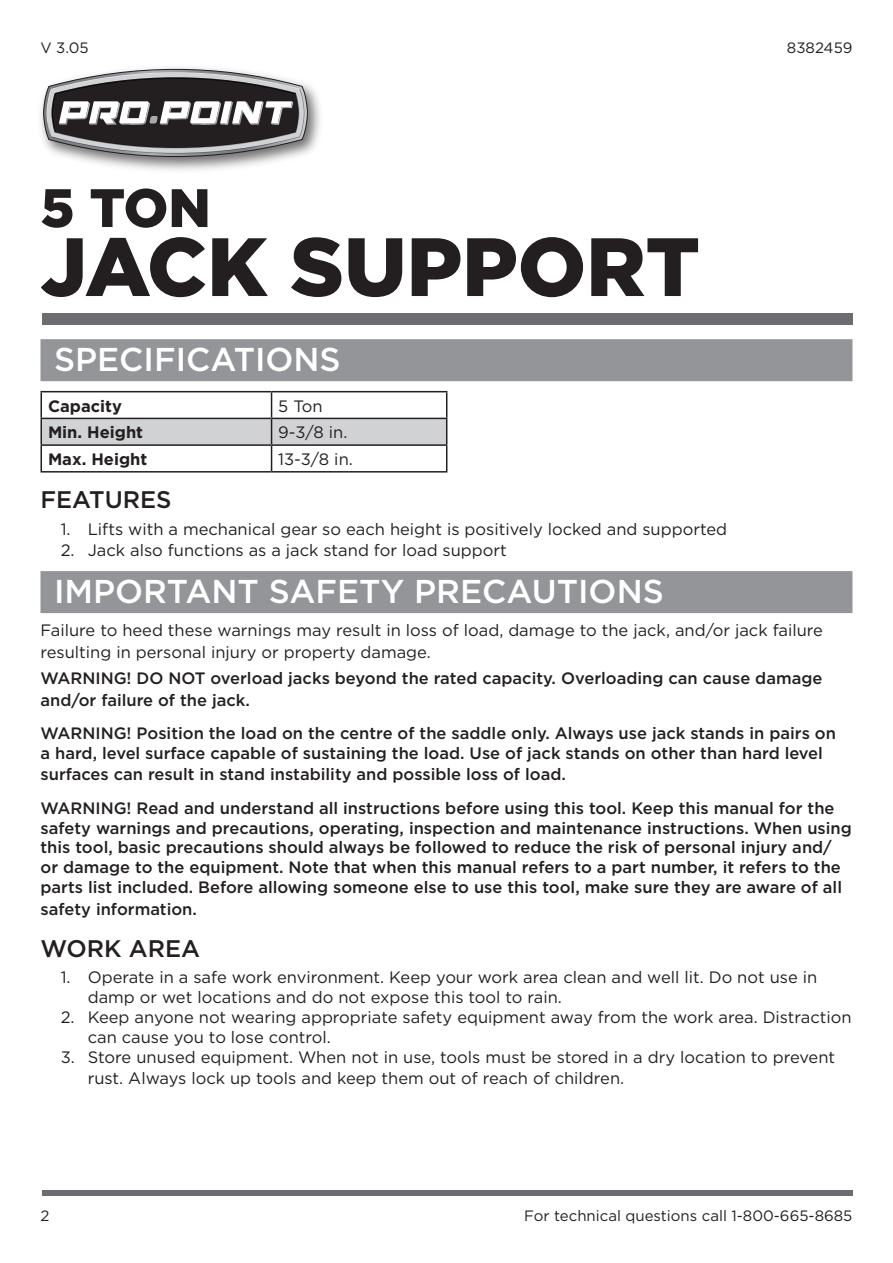
<style>
.page{position:relative;width:893px;height:1263px;background:#fff}
.page>*{position:absolute;margin:0;border:0;box-sizing:border-box;transform-origin:0 0}
.t1{font:900 82.5px "Gotham";color:#231f20}
.t2{font:900 54px "Gotham";color:#231f20}
.Title_Level_1{font:500 33px "Gotham";color:#fff}
.Title_Level_2{font:500 24px "Gotham";color:#231f20}
.Notices{font:500 16.5px/19.8px "Gotham";color:#231f20}
.List_Level_1{font:16.5px/19.8px "Gotham";color:#231f20}
.List_Level_1_Last{font:16.5px/21.6px "Gotham";color:#231f20}
.Table_Headers{font:700 16.5px "Gotham";color:#231f20}
.Table_Body{font:16.5px "Gotham";color:#231f20}
.Header_Footer_Font{font:15px "Gotham";color:#231f20}
</style>
<div class="page">
<img style="left:41px;top:67px;width:279px;height:103px">
<svg style="left:43px;top:69px;width:265px;height:88px"></svg>
<div style="left:42px;top:313px;width:810px;height:11px;background:#6c6d70"></div>
<div style="left:42px;top:1190px;width:810px;height:6px;background:#6c6d70"></div>
<div style="left:40px;top:339px;width:812px;height:42px;background:#939598"></div>
<div style="left:40px;top:571px;width:812px;height:42px;background:#939598"></div>
<hr style="left:40px;top:391px;width:232px;height:1px;background:#231f20">
<hr style="left:40px;top:392px;width:2px;height:26px;background:#231f20">
<hr style="left:272px;top:391px;width:175px;height:1px;background:#231f20">
<hr style="left:40px;top:418px;width:232px;height:1px;background:#231f20">
<hr style="left:40px;top:419px;width:2px;height:25px;background:#231f20">
<hr style="left:40px;top:444px;width:232px;height:2px;background:#231f20">
<hr style="left:40px;top:446px;width:2px;height:25px;background:#231f20">
<svg style="left:41px;top:392px;width:406px;height:79px"></svg>
<hr style="left:40px;top:471px;width:232px;height:1px;background:#231f20">
<hr style="left:272px;top:471px;width:175px;height:1px;background:#231f20">
<p class="Header_Footer_Font" style="left:40px;top:38px;width:50px">V 3.05</p>
<p class="Header_Footer_Font" style="left:787px;top:38px;width:67px">8382459</p>
<h2 class="t2" style="left:40px;top:171px;width:172px">5 TON</h2>
<h1 class="t1" style="left:40px;top:210px;width:661px">JACK SUPPORT</h1>
<p class="Title_Level_1" style="left:54px;top:337px;width:288px">SPECIFICATIONS</p>
<p class="Table_Headers" style="left:48px;top:395px;width:76px">Capacity</p>
<p class="Table_Body" style="left:278px;top:395px;width:46px">5 Ton</p>
<p class="Table_Headers" style="left:48px;top:422px;width:97px">Min. Height</p>
<p class="Table_Body" style="left:278px;top:422px;width:71px">9-3/8 in.</p>
<p class="Table_Headers" style="left:48px;top:448px;width:101px">Max. Height</p>
<p class="Table_Body" style="left:278px;top:449px;width:76px">13-3/8 in.</p>
<p class="Title_Level_2" style="left:40px;top:484px;width:133px">FEATURES</p>
<p class="List_Level_1" style="left:61px;top:519px;width:668px">1. Lifts with a mechanical gear so each height is positively locked and supported</p>
<p class="List_Level_1" style="left:61px;top:540px;width:448px">2. Jack also functions as a jack stand for load support</p>
<p class="Title_Level_1" style="left:54px;top:569px;width:611px">IMPORTANT SAFETY PRECAUTIONS</p>
<p class="List_Level_1_Last" style="left:40px;top:619px;width:784px">Failure to heed these warnings may result in loss of load, damage to the jack, and/or jack failure resulting in personal injury or property damage.</p>
<p class="Notices" style="left:40px;top:667px;width:783px;line-height:21.6px">WARNING! DO NOT overload jacks beyond the rated capacity. Overloading can cause damage and/or failure of the jack.</p>
<p class="Notices" style="left:40px;top:723px;width:797px">WARNING! Position the load on the centre of the saddle only. Always use jack stands in pairs on a hard, level surface capable of sustaining the load. Use of jack stands on other than hard level</p>
<p class="Notices" style="left:40px;top:764px;width:527px">surfaces can result in stand instability and possible loss of load.</p>
<p class="Notices" style="left:40px;top:798px;width:813px">WARNING! Read and understand all instructions before using this tool. Keep this manual for the safety warnings and precautions, operating, inspection and maintenance instructions. When using this tool, basic precautions should always be followed to reduce the risk of personal injury and/ or damage to the equipment. Note that when this manual refers to a part number, it refers to the parts list included. Before allowing someone else to use this tool, make sure they are aware of all</p>
<p class="Notices" style="left:40px;top:898px;width:158px">safety information.</p>
<p class="Title_Level_2" style="left:40px;top:933px;width:161px">WORK AREA</p>
<p class="List_Level_1" style="left:88px;top:967px;width:731px;text-indent:-27px">1. Operate in a safe work environment. Keep your work area clean and well lit. Do not use in damp or wet locations and do not expose this tool to rain.</p>
<p class="List_Level_1" style="left:88px;top:1007px;width:765px;text-indent:-27px">2. Keep anyone not wearing appropriate safety equipment away from the work area. Distraction can cause you to lose control.</p>
<p class="List_Level_1_Last" style="left:88px;top:1045px;width:749px;text-indent:-27px">3. Store unused equipment. When not in use, tools must be stored in a dry location to prevent rust. Always lock up tools and keep them out of reach of children.</p>
<p class="Header_Footer_Font" style="left:40px;top:1206px;width:10px">2</p>
<p class="Header_Footer_Font" style="left:524px;top:1206px;width:330px">For technical questions call 1-800-665-8685</p>
</div>
